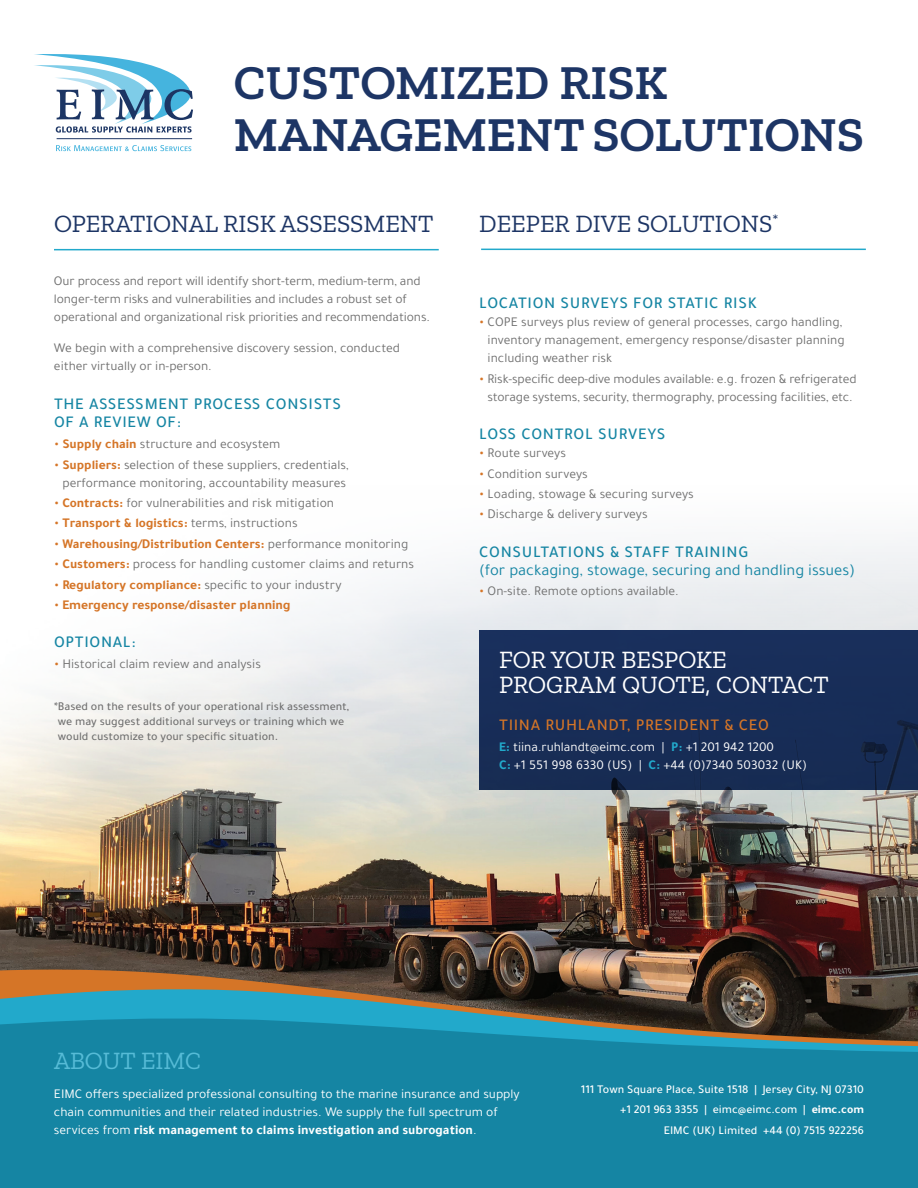
<style>
.page{position:relative;width:918px;height:1188px;background:#fff}
.page>*{position:absolute;margin:0;border:0;box-sizing:border-box;transform-origin:0 0}
.t1{font:600 49.5px/52.3px "Zilla Slab";color:#1d3565}
.t2{font:24.75px "Zilla Slab";color:#1d3565}
.t3{font:24.75px/25.5px "Zilla Slab";color:#fff}
.t4{font:24.75px "Zilla Slab";color:#56bbd6}
.t5{font:500 16.5px/18px "Tajawal";letter-spacing:.04em;color:#1585a3}
.t6{font:16.5px "Tajawal";color:#1585a3}
.t7{font:500 16.5px "Tajawal";letter-spacing:.04em;color:#d57527}
.t8{font:13.5px/18px "Tajawal";color:#707070}
.t9{font:13.5px/18px "Tajawal";color:#fff}
.t10{font:700 13.5px "Tajawal";color:#d57527}
.t11{font:500 12px/15px "Tajawal";color:#707070}
.t12{font:500 12px "Tajawal";color:#fff}
.s1{font-size:18px;color:#d57527}
.s2{font-weight:700;color:#d57527}
.s3{font-weight:400;font-size:18px}
.s4{font-weight:400;color:#707070}
.s5{font-weight:700;color:#22a9cb}
.s6{font-weight:700}
</style>
<div class="page">
<img style="left:0;top:540px;width:918px;height:408px">
<img style="left:0;top:948px;width:918px;height:23px">
<svg style="left:0;top:971px;width:918px;height:36px;background:#5f5948"></svg>
<svg style="left:0;top:1007px;width:918px;height:181px;background:#1a829c"></svg>
<svg style="left:34px;top:54px;width:159px;height:79px"></svg>
<svg style="left:56px;top:145px;width:135px;height:6px"></svg>
<hr style="left:57px;top:138px;width:135px;height:1px;background:#1c3564">
<hr style="left:54px;top:249px;width:385px;height:1px;background:#22a9cb">
<hr style="left:481px;top:249px;width:385px;height:1px;background:#22a9cb">
<div style="left:479px;top:630px;width:439px;height:159px;background:#182d58"></div>
<h1 class="t1" style="left:234px;top:56px;width:631px">CUSTOMIZED RISK<br>MANAGEMENT SOLUTIONS</h1>
<h2 class="t2" style="left:54px;top:210px;width:381px">OPERATIONAL RISK ASSESSMENT</h2>
<h2 class="t2" style="left:479px;top:210px;width:301px">DEEPER DIVE SOLUTIONS<sup>*</sup></h2>
<p class="t8" style="left:54px;top:272px;width:378px">Our process and report will identify short-term, medium-term, and longer-term risks and vulnerabilities and includes a robust set of operational and organizational risk priorities and recommendations.</p>
<p class="t8" style="left:54px;top:339px;width:348px">We begin with a comprehensive discovery session, conducted either virtually or in-person.</p>
<p class="t5" style="left:54px;top:394px;width:289px">THE ASSESSMENT PROCESS CONSISTS<br>OF A REVIEW OF:</p>
<p class="t8" style="left:54px;top:435px;width:228px"><span class="s1">•</span> <span class="s2">Supply chain</span> structure and ecosystem</p>
<p class="t8" style="left:54px;top:455px;width:296px;text-align:center"><span class="s1">•</span> <span class="s2">Suppliers:</span> selection of these suppliers, credentials, performance monitoring, accountability measures</p>
<p class="t8" style="left:54px;top:494px;width:282px"><span class="s1">•</span> <span class="s2">Contracts:</span> for vulnerabilities and risk mitigation</p>
<p class="t10" style="left:54px;top:513px;width:245px"><span class="s3">•</span> Transport &amp; logistics: <span class="s4">terms, instructions</span></p>
<p class="t10" style="left:54px;top:534px;width:356px"><span class="s3">•</span> Warehousing/Distribution Centers: <span class="s4">performance monitoring</span></p>
<p class="t8" style="left:54px;top:555px;width:361px"><span class="s1">•</span> <span class="s2">Customers:</span> process for handling customer claims and returns</p>
<p class="t8" style="left:54px;top:576px;width:289px"><span class="s1">•</span> <span class="s2">Regulatory compliance:</span> specific to your industry</p>
<p class="t10" style="left:54px;top:595px;width:238px"><span class="s3">•</span> Emergency response/disaster planning</p>
<p class="t5" style="left:54px;top:633px;width:83px">OPTIONAL:</p>
<p class="t8" style="left:54px;top:655px;width:208px"><span class="s1">•</span> Historical claim review and analysis</p>
<p class="t11" style="left:58px;top:698px;width:293px;text-indent:-4px">*Based on the results of your operational risk assessment, we may suggest additional surveys or training which we would customize to your specific situation.</p>
<p class="t5" style="left:479px;top:294px;width:279px">LOCATION SURVEYS FOR STATIC RISK</p>
<p class="t8" style="left:488px;top:313px;width:359px;text-indent:-8px"><span class="s1">•</span> COPE surveys plus review of general processes, cargo handling, inventory management, emergency response/disaster planning including weather risk</p>
<p class="t8" style="left:479px;top:370px;width:379px;text-align:center"><span class="s1">•</span> Risk-specific deep-dive modules available: e.g. frozen &amp; refrigerated storage systems, security, thermography, processing facilities, etc.</p>
<p class="t5" style="left:479px;top:425px;width:188px">LOSS CONTROL SURVEYS</p>
<p class="t8" style="left:479px;top:444px;width:88px"><span class="s1">•</span> Route surveys</p>
<p class="t8" style="left:479px;top:464px;width:110px"><span class="s1">•</span> Condition surveys</p>
<p class="t8" style="left:479px;top:485px;width:216px"><span class="s1">•</span> Loading, stowage &amp; securing surveys</p>
<p class="t8" style="left:479px;top:505px;width:170px"><span class="s1">•</span> Discharge &amp; delivery surveys</p>
<p class="t5" style="left:479px;top:542px;width:270px">CONSULTATIONS &amp; STAFF TRAINING</p>
<p class="t6" style="left:479px;top:558px;width:378px">(for packaging, stowage, securing and handling issues)</p>
<p class="t8" style="left:479px;top:582px;width:201px"><span class="s1">•</span> On-site. Remote options available.</p>
<h2 class="t3" style="left:499px;top:647px;width:331px">FOR YOUR BESPOKE<br>PROGRAM QUOTE, CONTACT</h2>
<p class="t7" style="left:499px;top:713px;width:271px">TIINA RUHLANDT, PRESIDENT &amp; CEO</p>
<p class="t9" style="left:499px;top:738px;width:309px"><span class="s5">E:</span> tiina.ruhlandt@eimc.com | <span class="s5">P:</span> +1 201 942 1200<br><span class="s5">C:</span> +1 551 998 6330 (US) | <span class="s5">C:</span> +44 (0)7340 503032 (UK)</p>
<h2 class="t4" style="left:54px;top:1047px;width:149px">ABOUT EIMC</h2>
<p class="t9" style="left:54px;top:1085px;width:467px">EIMC offers specialized professional consulting to the marine insurance and supply chain communities and their related industries. We supply the full spectrum of services from <span class="s6">risk management to claims investigation and subrogation</span>.</p>
<p class="t12" style="left:581px;top:1081px;width:285px">111 Town Square Place, Suite 1518 | Jersey City, NJ 07310</p>
<p class="t12" style="left:664px;top:1122px;width:202px">EIMC (UK) Limited +44 (0) 7515 922256</p>
<p class="t12" style="left:620px;top:1101px;width:245px">+1 201 963 3355 | eimc@eimc.com | <span class="s6">eimc.com</span></p>
</div>
